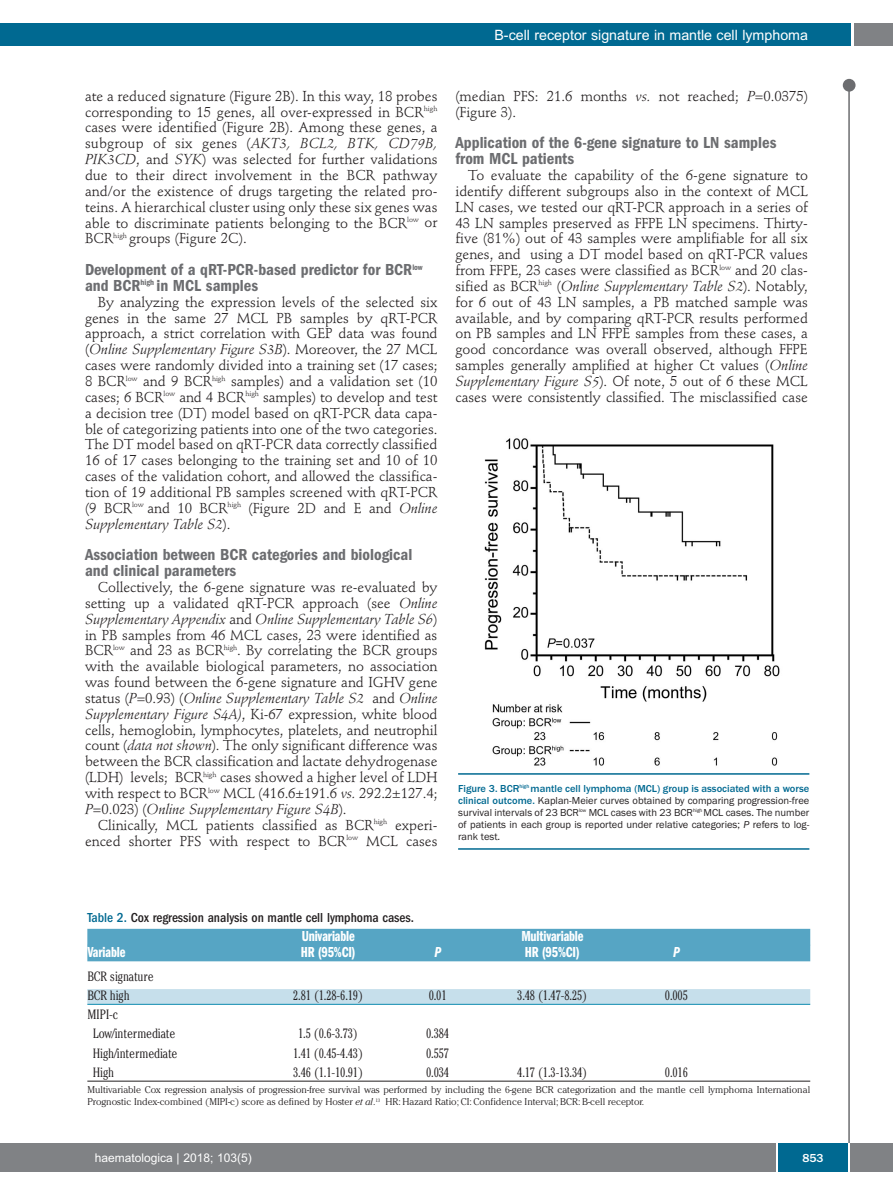
<style>
.page{position:relative;width:893px;height:1191px;background:#fff}
.page>*{position:absolute;margin:0;border:0;box-sizing:border-box;transform-origin:0 0}
.t1{font:600 condensed 16.5px/15.9px "Franklin Gothic";color:#6c6d70}
.t2{font:15px "Franklin Gothic Demi Cmpr";letter-spacing:-.01em;color:#fff}
.t3{font:15px "Franklin Gothic Demi Cmpr Ital";color:#fff}
.t4{font:14.25px/15.9px "Stempel Schneidler";letter-spacing:-.005em;color:#231f20;text-align:justify}
.t5{font:14.25px "Arial";color:#fff}
.t6{font:300 condensed 13.5px/19.2px "Cheltenham";letter-spacing:-.01em;color:#231f20}
.t7{font:500 condensed 13.5px "Franklin Gothic";color:#231f20}
.t8{font:12px "Arial";color:#fff}
.t9{font:500 12px "Franklin Gothic";color:#fff}
.t10{font:10.5px/12px "Franklin Gothic";color:#231f20;text-align:justify}
.t11{font:300 9.75px/12px "Cheltenham";color:#231f20}
.s1{font-style:italic}
.s2{font-weight:500;color:#006991}
.s3{color:#006991}
</style>
<div class="page">
<div style="left:843px;top:79px;width:12px;height:13px;background:#6c6d70;border-radius:50%"></div>
<hr style="left:848px;top:81px;width:2px;height:1062px;background:#6c6d70">
<div style="left:854px;top:23px;width:39px;height:22px;background:#808285"></div>
<div style="left:1px;top:23px;width:849px;height:22px;background:#006991"></div>
<div style="left:0;top:1143px;width:893px;height:28px;background:#808285"></div>
<div style="left:778px;top:1143px;width:70px;height:28px;background:#006991"></div>
<hr style="left:776px;top:1143px;width:2px;height:28px;background:#fff">
<hr style="left:848px;top:1143px;width:2px;height:28px;background:#fff">
<hr style="left:0;top:23px;width:2px;height:22px;background:#006991">
<div style="left:87px;top:928px;width:723px;height:17px;background:#56a5c4"></div>
<div style="left:87px;top:944px;width:723px;height:17px;background:#56a5c4"></div>
<div style="left:87px;top:989px;width:723px;height:15px;background:#c6dfeb"></div>
<hr style="left:87px;top:1004px;width:723px;height:1px;background:#0d8aaf">
<hr style="left:87px;top:1080px;width:723px;height:1px;background:#231f20">
<img style="left:484px;top:438px;width:296px;height:328px">
<hr style="left:458px;top:773px;width:351px;height:1px;background:#006991">
<hr style="left:458px;top:848px;width:351px;height:1px;background:#006991">
<p class="t5" style="left:494px;top:27px;width:315px">B-cell receptor signature in mantle cell lymphoma</p>
<p class="t4" style="left:85px;top:89px;width:354px">ate a reduced signature (Figure 2B). In this way, 18 probes corresponding to 15 genes, all over-expressed in BCR<sup>high </sup>cases were identified (Figure 2B). Among these genes, a subgroup of six genes (<span class="s1">AKT3, BCL2, BTK, CD79B, PIK3CD</span>, and <span class="s1">SYK</span>) was selected for further validations due to their direct involvement in the BCR pathway and/or the existence of drugs targeting the related pro&shy;teins. A hierarchical cluster using only these six genes was able to discriminate patients belonging to the BCR<sup>low</sup> or BCR<sup>high</sup> groups (Figure 2C).</p>
<p class="t1" style="left:85px;top:263px;width:339px">Development of a qRT-PCR-based predictor for BCR<sup>low </sup>and BCR<sup>high</sup> in MCL samples</p>
<p class="t4" style="left:85px;top:295px;width:354px;text-indent:13px">By analyzing the expression levels of the selected six genes in the same 27 MCL PB samples by qRT-PCR approach, a strict correlation with GEP data was found (<span class="s1">Online Supplementary Figure S3B</span>). Moreover, the 27 MCL cases were randomly divided into a training set (17 cases; 8 BCR<sup>low</sup> and 9 BCR<sup>high</sup> samples) and a validation set (10 cases; 6 BCR<sup>low</sup> and 4 BCR<sup>high</sup> samples) to develop and test a decision tree (DT) model based on qRT-PCR data capa&shy;ble of categorizing patients into one of the two categories.<br>The DT model based on qRT-PCR data correctly classified 16 of 17 cases belonging to the training set and 10 of 10 cases of the validation cohort, and allowed the classifica&shy;tion of 19 additional PB samples screened with qRT-PCR (9 BCR<sup>low</sup> and 10 BCR<sup>high</sup> (Figure 2D and E and <span class="s1">Online Supplementary Table S2</span>).</p>
<p class="t1" style="left:85px;top:548px;width:329px">Association between BCR categories and biological and clinical parameters</p>
<p class="t4" style="left:85px;top:580px;width:354px;text-indent:13px">Collectively, the 6-gene signature was re-evaluated by setting up a validated qRT-PCR approach (see <span class="s1">Online Supplementary Appendix</span> and <span class="s1">Online Supplementary Table S6</span>) in PB samples from 46 MCL cases, 23 were identified as BCR<sup>low</sup> and 23 as BCR<sup>high</sup>. By correlating the BCR groups with the available biological parameters, no association was found between the 6-gene signature and IGHV gene status (<span class="s1">P</span>=0.93) (<span class="s1">Online Supplementary Table S2</span> and <span class="s1">Online Supplementary Figure S4A)</span>, Ki-67 expression, white blood cells, hemoglobin, lymphocytes, platelets, and neutrophil count (<span class="s1">data not shown</span>). The only significant difference was between the BCR classification and lactate dehydrogenase (LDH) levels; BCR<sup>high</sup> cases showed a higher level of LDH with respect to BCR<sup>low</sup> MCL (416.6±191.6 <span class="s1">vs.</span> 292.2±127.4; <span class="s1">P</span>=0.023) (<span class="s1">Online Supplementary Figure S4B</span>).</p>
<p class="t4" style="left:85px;top:818px;width:354px;text-align:right">Clinically, MCL patients classified as BCR<sup>high</sup> experi&shy;enced shorter PFS with respect to BCR<sup>low</sup> MCL cases</p>
<p class="t4" style="left:455px;top:89px;width:354px">(median PFS: 21.6 months <span class="s1">vs.</span> not reached; <span class="s1">P</span>=0.0375) (Figure 3).</p>
<p class="t1" style="left:455px;top:136px;width:322px">Application of the 6-gene signature to LN samples from MCL patients</p>
<p class="t4" style="left:455px;top:168px;width:354px;text-indent:13px">To evaluate the capability of the 6-gene signature to identify different subgroups also in the context of MCL LN cases, we tested our qRT-PCR approach in a series of 43 LN samples preserved as FFPE LN specimens. Thirty&shy;five (81%) out of 43 samples were amplifiable for all six genes, and using a DT model based on qRT-PCR values from FFPE, 23 cases were classified as BCR<sup>low</sup> and 20 clas&shy;sified as BCR<sup>high</sup> (<span class="s1">Online Supplementary Table S2</span>). Notably, for 6 out of 43 LN samples, a PB matched sample was available, and by comparing qRT-PCR results performed on PB samples and LN FFPE samples from these cases, a good concordance was overall observed, although FFPE samples generally amplified at higher Ct values (<span class="s1">Online Supplementary Figure S5</span>). Of note, 5 out of 6 these MCL cases were consistently classified. The misclassified case</p>
<p class="t10" style="left:458px;top:782px;width:353px"><span class="s2">Figure 3. BCR</span><sup>high</sup> <span class="s2">mantle cell lymphoma (MCL) group is associated with a worse clinical outcome.</span> Kaplan-Meier curves obtained by comparing progression-free survival intervals of 23 BCR<sup>low</sup> MCL cases with 23 BCR<sup>high</sup> MCL cases. The number of patients in each group is reported under relative categories; <span class="s1">P</span> refers to log&shy;rank test.</p>
<p class="t7" style="left:87px;top:912px;width:328px"><span class="s3">Table 2.</span> Cox regression analysis on mantle cell lymphoma cases.</p>
<p class="t2" style="left:302px;top:931px;width:54px">Univariable</p>
<p class="t2" style="left:521px;top:931px;width:64px">Multivariable</p>
<p class="t2" style="left:87px;top:947px;width:39px">Variable</p>
<p class="t2" style="left:301px;top:947px;width:57px">HR (95%CI)</p>
<p class="t3" style="left:434px;top:946px;width:8px">P</p>
<p class="t2" style="left:525px;top:947px;width:57px">HR (95%CI)</p>
<p class="t3" style="left:673px;top:946px;width:8px">P</p>
<p class="t6" style="left:87px;top:967px;width:68px">BCR signature<br>BCR high</p>
<p class="t6" style="left:293px;top:987px;width:72px">2.81 (1.28-6.19)</p>
<p class="t6" style="left:429px;top:987px;width:19px">0.01</p>
<p class="t6" style="left:517px;top:987px;width:72px">3.48 (1.47-8.25)</p>
<p class="t6" style="left:665px;top:987px;width:25px">0.005</p>
<p class="t6" style="left:93px;top:1006px;width:84px;text-indent:-5px">MIPI-c<br>Low/intermediate</p>
<p class="t6" style="left:298px;top:1025px;width:61px">1.5 (0.6-3.73)</p>
<p class="t6" style="left:426px;top:1025px;width:25px">0.384</p>
<p class="t6" style="left:93px;top:1044px;width:86px">High/intermediate</p>
<p class="t6" style="left:293px;top:1044px;width:72px">1.41 (0.45-4.43)</p>
<p class="t6" style="left:426px;top:1044px;width:25px">0.557</p>
<p class="t6" style="left:93px;top:1064px;width:23px">High</p>
<p class="t6" style="left:293px;top:1064px;width:72px">3.46 (1.1-10.91)</p>
<p class="t6" style="left:426px;top:1064px;width:25px">0.034</p>
<p class="t6" style="left:517px;top:1064px;width:72px">4.17 (1.3-13.34)</p>
<p class="t6" style="left:665px;top:1064px;width:25px">0.016</p>
<p class="t11" style="left:87px;top:1084px;width:724px">Multivariable Cox regression analysis of progression-free survival was performed by including the 6-gene BCR categorization and the mantle cell lymphoma International<br>Prognostic Index-combined (MIPI-c) score as defined by Hoster <span class="s1">et al</span>.<sup>13</sup> HR: Hazard Ratio; CI: Confidence Interval; BCR: B-cell receptor.</p>
<p class="t8" style="left:95px;top:1150px;width:158px">haematologica | 2018; 103(5)</p>
<p class="t9" style="left:802px;top:1150px;width:23px">853</p>
</div>
